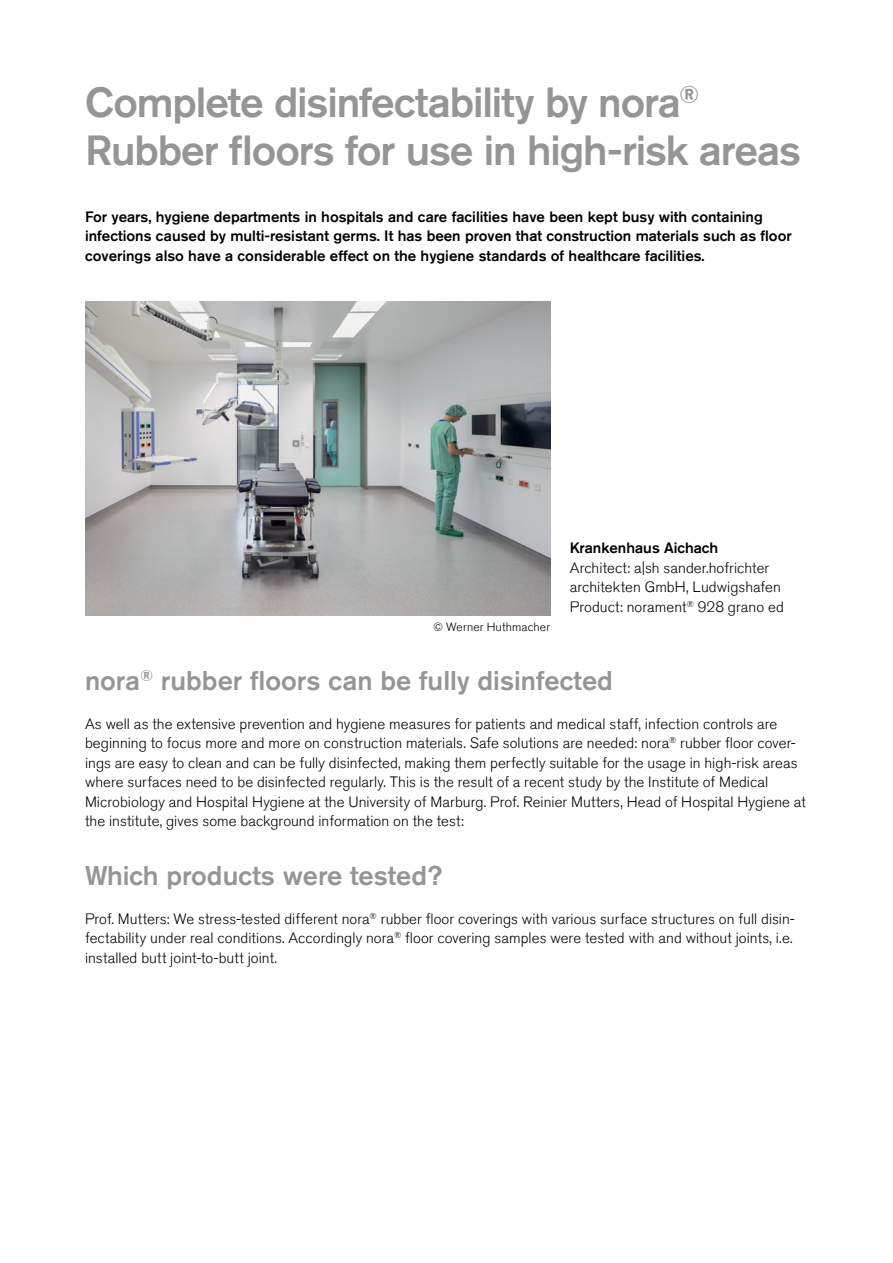
<style>
.page{position:relative;width:893px;height:1263px;background:#fff}
.page>*{position:absolute;margin:0;border:0;box-sizing:border-box;transform-origin:0 0}
.t1{font:500 42px/48px "Akzidenz Grotesk Pro";letter-spacing:-.025em;color:#969497}
.t2{font:500 27px "Akzidenz Grotesk Pro";color:#969497}
.t3{font:300 15px/19.5px "Akzidenz Grotesk Pro";letter-spacing:.005em;color:#000}
.t4{font:500 15px/19.5px "Akzidenz Grotesk Pro";color:#000}
.t5{font:300 12px "Akzidenz Grotesk Pro";letter-spacing:.015em;color:#000}
</style>
<div class="page">
<img style="left:85px;top:302px;width:465px;height:314px">
<h1 class="t1" style="left:85px;top:78px;width:717px">Complete disinfectability by nora<sup>®<br></sup>Rubber floors for use in high-risk areas</h1>
<p class="t4" style="left:85px;top:206px;width:708px">For years, hygiene departments in hospitals and care facilities have been kept busy with containing infections caused by multi-resistant germs. It has been proven that construction materials such as floor coverings also have a considerable effect on the hygiene standards of healthcare facilities.</p>
<p class="t5" style="left:433px;top:619px;width:118px">© Werner Huthmacher</p>
<p class="t4" style="left:570px;top:538px;width:150px">Krankenhaus Aichach</p>
<p class="t3" style="left:570px;top:558px;width:216px">Architect: a|sh sander.hofrichter architekten GmbH, Ludwigshafen<br>Product: norament<sup>®</sup> 928 grano ed</p>
<h2 class="t2" style="left:85px;top:663px;width:529px">nora<sup>®</sup> rubber floors can be fully disinfected</h2>
<p class="t3" style="left:85px;top:714px;width:722px">As well as the extensive prevention and hygiene measures for patients and medical staff, infection controls are beginning to focus more and more on construction materials. Safe solutions are needed: nora<sup>®</sup> rubber floor cover&shy;ings are easy to clean and can be fully disinfected, making them perfectly suitable for the usage in high-risk areas where surfaces need to be disinfected regularly. This is the result of a recent study by the Institute of Medical Microbiology and Hospital Hygiene at the University of Marburg. Prof. Reinier Mutters, Head of Hospital Hygiene at the institute, gives some background information on the test:</p>
<h2 class="t2" style="left:85px;top:858px;width:359px">Which products were tested?</h2>
<p class="t3" style="left:85px;top:909px;width:711px">Prof. Mutters: We stress-tested different nora<sup>®</sup> rubber floor coverings with various surface structures on full disin&shy;fectability under real conditions. Accordingly nora<sup>®</sup> floor covering samples were tested with and without joints, i.e. installed butt joint-to-butt joint.</p>
</div>
